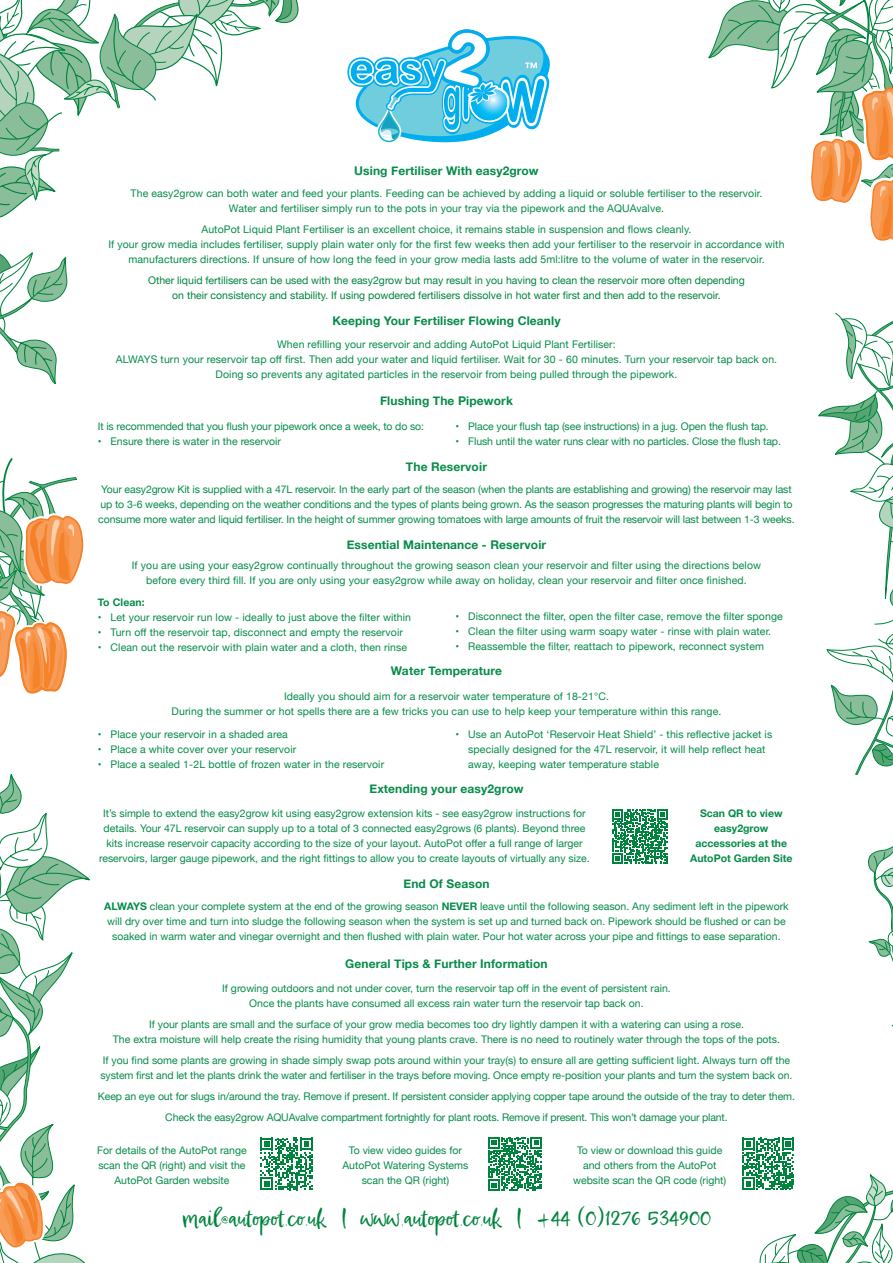
<style>
.page{position:relative;width:893px;height:1263px;background:#fff}
.page>*{position:absolute;margin:0;border:0;box-sizing:border-box;transform-origin:0 0}
.t1{font:24px "Epicursive Script";color:#00843d}
.t2{font:700 12px "Helvetica Neue";letter-spacing:.01em;color:#068c48}
.t3{font:10.5px/15px "Helvetica Neue";color:#068c48;text-align:center}
.t4{font:10.5px/15px "Helvetica Neue";color:#00843d;text-align:center}
.t5{font:700 10.5px/15px "Helvetica Neue";color:#068c48;text-align:center}
.s1{font-weight:700}
</style>
<div class="page">
<svg style="left:0;top:0;width:299px;height:384px"></svg>
<svg style="left:708px;top:0;width:185px;height:241px"></svg>
<svg style="left:868px;top:846px;width:25px;height:181px"></svg>
<svg style="left:0;top:458px;width:84px;height:236px"></svg>
<svg style="left:0;top:774px;width:90px;height:489px"></svg>
<svg style="left:818px;top:313px;width:75px;height:462px"></svg>
<svg style="left:347px;top:29px;width:203px;height:114px"></svg>
<svg style="left:613px;top:809px;width:55px;height:55px"></svg>
<svg style="left:260px;top:1138px;width:53px;height:52px"></svg>
<svg style="left:488px;top:1137px;width:54px;height:54px"></svg>
<svg style="left:742px;top:1138px;width:151px;height:125px"></svg>
<p class="t2" style="left:354px;top:166px;width:186px">Using Fertiliser With easy2grow</p>
<p class="t3" style="left:131px;top:187px;width:633px">The easy2grow can both water and feed your plants. Feeding can be achieved by adding a liquid or soluble fertiliser to the reservoir.<br>Water and fertiliser simply run to the pots in your tray via the pipework and the AQUAvalve.</p>
<p class="t3" style="left:108px;top:223px;width:678px">AutoPot Liquid Plant Fertiliser is an excellent choice, it remains stable in suspension and flows cleanly.<br>If your grow media includes fertiliser, supply plain water only for the first few weeks then add your fertiliser to the reservoir in accordance with manufacturers directions. If unsure of how long the feed in your grow media lasts add 5ml:litre to the volume of water in the reservoir.</p>
<p class="t4" style="left:148px;top:274px;width:598px">Other liquid fertilisers can be used with the easy2grow but may result in you having to clean the reservoir more often depending on their consistency and stability. If using powdered fertilisers dissolve in hot water first and then add to the reservoir.</p>
<p class="t2" style="left:332px;top:316px;width:230px">Keeping Your Fertiliser Flowing Cleanly</p>
<p class="t3" style="left:116px;top:337px;width:663px">When refilling your reservoir and adding AutoPot Liquid Plant Fertiliser:<br>ALWAYS turn your reservoir tap off first. Then add your water and liquid fertiliser. Wait for 30 - 60 minutes. Turn your reservoir tap back on.<br>Doing so prevents any agitated particles in the reservoir from being pulled through the pipework.</p>
<p class="t2" style="left:380px;top:396px;width:134px">Flushing The Pipework</p>
<p class="t3" style="left:98px;top:419px;width:328px">It is recommended that you flush your pipework once a week, to do so:</p>
<p class="t3" style="left:98px;top:434px;width:185px">• Ensure there is water in the reservoir</p>
<p class="t3" style="left:455px;top:419px;width:315px">• Place your flush tap (see instructions) in a jug. Open the flush tap.</p>
<p class="t3" style="left:455px;top:434px;width:327px">• Flush until the water runs clear with no particles. Close the flush tap.</p>
<p class="t2" style="left:406px;top:463px;width:82px">The Reservoir</p>
<p class="t3" style="left:98px;top:482px;width:698px;text-align:left">Your easy2grow Kit is supplied with a 47L reservoir. In the early part of the season (when the plants are establishing and growing) the reservoir may last up to 3-6 weeks, depending on the weather conditions and the types of plants being grown. As the season progresses the maturing plants will begin to consume more water and liquid fertiliser. In the height of summer growing tomatoes with large amounts of fruit the reservoir will last between 1-3 weeks.</p>
<p class="t2" style="left:347px;top:540px;width:201px">Essential Maintenance - Reservoir</p>
<p class="t3" style="left:132px;top:558px;width:631px">If you are using your easy2grow continually throughout the growing season clean your reservoir and filter using the directions below before every third fill. If you are only using your easy2grow while away on holiday, clean your reservoir and filter once finished.</p>
<p class="t5" style="left:98px;top:595px;width:49px">To Clean:</p>
<p class="t3" style="left:98px;top:610px;width:315px">• Let your reservoir run low - ideally to just above the filter within</p>
<p class="t3" style="left:98px;top:625px;width:307px">• Turn off the reservoir tap, disconnect and empty the reservoir</p>
<p class="t3" style="left:98px;top:640px;width:311px">• Clean out the reservoir with plain water and a cloth, then rinse</p>
<p class="t3" style="left:455px;top:610px;width:329px">• Disconnect the filter, open the filter case, remove the filter sponge</p>
<p class="t3" style="left:455px;top:625px;width:317px">• Clean the filter using warm soapy water - rinse with plain water.</p>
<p class="t3" style="left:455px;top:640px;width:310px">• Reassemble the filter, reattach to pipework, reconnect system</p>
<p class="t2" style="left:391px;top:667px;width:113px">Water Temperature</p>
<p class="t3" style="left:172px;top:690px;width:551px">Ideally you should aim for a reservoir water temperature of 18-21°C.<br>During the summer or hot spells there are a few tricks you can use to help keep your temperature within this range.</p>
<p class="t3" style="left:98px;top:728px;width:191px">• Place your reservoir in a shaded area</p>
<p class="t3" style="left:98px;top:743px;width:200px">• Place a white cover over your reservoir</p>
<p class="t3" style="left:98px;top:758px;width:288px">• Place a sealed 1-2L bottle of frozen water in the reservoir</p>
<p class="t3" style="left:468px;top:728px;width:306px;text-align:left;text-indent:-13px">• Use an AutoPot ‘Reservoir Heat Shield’ - this reflective jacket is specially designed for the 47L reservoir, it will help reflect heat away, keeping water temperature stable</p>
<p class="t2" style="left:369px;top:784px;width:156px">Extending your easy2grow</p>
<p class="t3" style="left:99px;top:807px;width:492px">It’s simple to extend the easy2grow kit using easy2grow extension kits - see easy2grow instructions for details. Your 47L reservoir can supply up to a total of 3 connected easy2grows (6 plants). Beyond three kits increase reservoir capacity according to the size of your layout. AutoPot offer a full range of larger reservoirs, larger gauge pipework, and the right fittings to allow you to create layouts of virtually any size.</p>
<p class="t2" style="left:403px;top:879px;width:88px">End Of Season</p>
<p class="t5" style="left:690px;top:807px;width:104px">Scan QR to view easy2grow accessories at the<br>AutoPot Garden Site</p>
<p class="t3" style="left:104px;top:900px;width:686px"><span class="s1">ALWAYS</span> clean your complete system at the end of the growing season <span class="s1">NEVER</span> leave until the following season. Any sediment left in the pipework will dry over time and turn into sludge the following season when the system is set up and turned back on. Pipework should be flushed or can be soaked in warm water and vinegar overnight and then flushed with plain water. Pour hot water across your pipe and fittings to ease separation.</p>
<p class="t2" style="left:345px;top:959px;width:204px">General Tips &amp; Further Information</p>
<p class="t3" style="left:222px;top:981px;width:450px">If growing outdoors and not under cover, turn the reservoir tap off in the event of persistent rain.<br>Once the plants have consumed all excess rain water turn the reservoir tap back on.</p>
<p class="t3" style="left:113px;top:1017px;width:669px">If your plants are small and the surface of your grow media becomes too dry lightly dampen it with a watering can using a rose.<br>The extra moisture will help create the rising humidity that young plants crave. There is no need to routinely water through the tops of the pots.</p>
<p class="t3" style="left:100px;top:1053px;width:694px;text-align:left">If you find some plants are growing in shade simply swap pots around within your tray(s) to ensure all are getting sufficient light. Always turn off the system first and let the plants drink the water and fertiliser in the trays before moving. Once empty re-position your plants and turn the system back on.</p>
<p class="t3" style="left:98px;top:1086px;width:698px;line-height:21px">Keep an eye out for slugs in/around the tray. Remove if present. If persistent consider applying copper tape around the outside of the tray to deter them.<br>Check the easy2grow AQUAvalve compartment fortnightly for plant roots. Remove if present. This won’t damage your plant.</p>
<p class="t3" style="left:97px;top:1143px;width:151px">For details of the AutoPot range scan the QR (right) and visit the<br>AutoPot Garden website</p>
<p class="t3" style="left:342px;top:1143px;width:128px">To view video guides for<br>AutoPot Watering Systems scan the QR (right)</p>
<p class="t3" style="left:573px;top:1143px;width:155px">To view or download this guide and others from the AutoPot website scan the QR code (right)</p>
<h1 class="t1" style="left:183px;top:1206px;width:529px">mail@autopot.co.uk I www.autopot.co.uk I +44 (0)1276 534900</h1>
</div>
